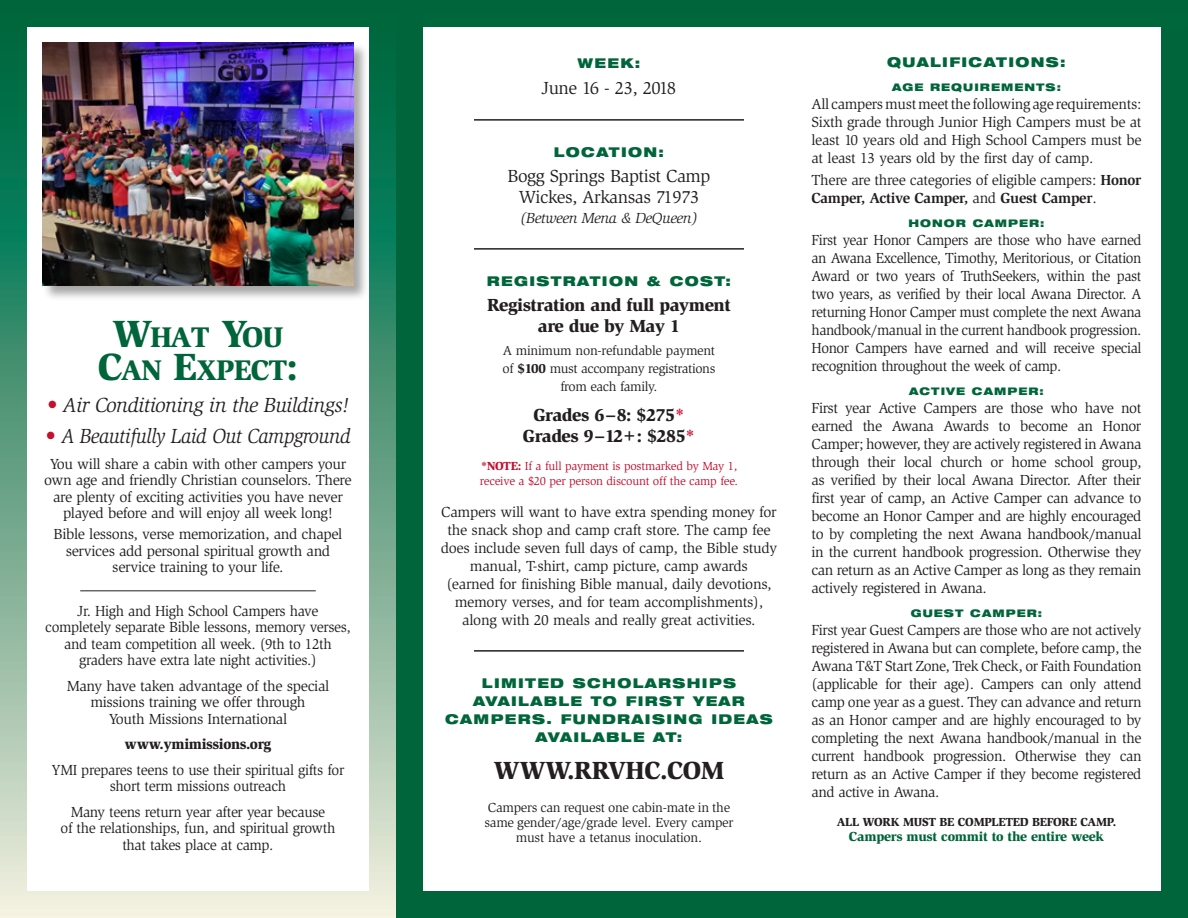
<style>
.page{position:relative;width:1188px;height:918px;background:#fff}
.page>*{position:absolute;margin:0;border:0;box-sizing:border-box;transform-origin:0 0}
.t1{font:900 29.25px/33px "Slimbach";letter-spacing:-.025em;color:#00653a;text-align:center}
.t2{font:900 25.5px "Slimbach";letter-spacing:-.025em;color:#231f20}
.t3{font:italic 21px "Slimbach";letter-spacing:-.025em;color:#231f20}
.t4{font:italic 21px "Slimbach";letter-spacing:-.025em;color:#231f20;scale:.92 1}
.t5{font:900 18px/21px "Slimbach";letter-spacing:-.025em;color:#231f20;text-align:center}
.t6{font:18px "Slimbach";letter-spacing:-.025em;color:#231f20}
.t7{font:15px/18px "Slimbach";letter-spacing:-.025em;color:#231f20;text-align:center}
.t8{font:15px/18px "Slimbach";letter-spacing:-.025em;color:#231f20;text-align:justify;scale:.96 1}
.t9{font:italic 15px "Slimbach";letter-spacing:-.025em;color:#231f20}
.t10{font:900 15px "Slimbach";letter-spacing:-.025em;color:#231f20}
.t11{font:13.5px/18px "Slimbach";letter-spacing:-.02em;color:#231f20;text-align:center}
.t12{font:900 expanded 13.5px/18px "Helvetica Neue";letter-spacing:.1em;color:#00653a;text-align:center}
.t13{font:900 13.5px "Slimbach";letter-spacing:-.02em;color:#00653a}
.t14{font:12px/15px "Slimbach";letter-spacing:-.02em;color:#c3102f}
.t15{font:900 12px "Slimbach";letter-spacing:-.02em;color:#231f20}
.t16{font:900 expanded 10.5px "Helvetica Neue";letter-spacing:.1em;color:#00653a}
.s1{font-size:39px}
.s2{color:#c3102f}
.s3{font-weight:900}
.s4{font-weight:700}
</style>
<div class="page">
<div style="left:1161px;top:0;width:27px;height:918px;background:#00653a"></div>
<div style="left:0;top:0;width:1188px;height:27px;background:#00653b"></div>
<div style="left:0;top:891px;width:1188px;height:27px;background:#00653a"></div>
<hr style="left:474px;top:119px;width:270px;height:2px;background:#231f20">
<hr style="left:474px;top:248px;width:270px;height:2px;background:#231f20">
<hr style="left:474px;top:650px;width:270px;height:2px;background:#231f20">
<div style="left:396px;top:0;width:27px;height:918px;background:#00653a"></div>
<svg style="left:0;top:27px;width:396px;height:891px;background:#7bb095"></svg>
<div style="left:27px;top:27px;width:342px;height:864px;background:#fff"></div>
<hr style="left:80px;top:590px;width:236px;height:1px;background:#231f20">
<div style="left:42px;top:42px;width:327px;height:260px;background:#231f20;opacity:.4"></div>
<img style="left:43px;top:43px;width:310px;height:243px">
<p class="t1" style="left:98px;top:321px;width:202px"><span class="s1">W</span>HAT <span class="s1">Y</span>OU<br><span class="s1">C</span>AN <span class="s1">E</span>XPECT<span class="s1">:</span></p>
<p class="t3" style="left:47px;top:393px;width:304px"><span class="s2">•</span> Air Conditioning in the Buildings!</p>
<p class="t4" style="left:45px;top:424px;width:334px"><span class="s2">•</span> A Beautifully Laid Out Campground</p>
<p class="t7" style="left:44px;top:456px;width:309px;line-height:16.5px">You will share a cabin with other campers your own age and friendly Christian counselors. There are plenty of exciting activities you have never played before and will enjoy all week long!</p>
<p class="t7" style="left:54px;top:526px;width:290px;line-height:16.5px">Bible lessons, verse memorization, and chapel services add personal spiritual growth and service training to your life.</p>
<p class="t7" style="left:45px;top:603px;width:307px;line-height:16.5px">Jr. High and High School Campers have completely separate Bible lessons, memory verses, and team competition all week. (9th to 12th graders have extra late night activities.)</p>
<p class="t7" style="left:67px;top:678px;width:264px;line-height:16.5px">Many have taken advantage of the special missions training we offer through<br>Youth Missions International</p>
<p class="t10" style="left:125px;top:735px;width:148px">www.ymimissions.org</p>
<p class="t7" style="left:52px;top:762px;width:294px;line-height:16.5px">YMI prepares teens to use their spiritual gifts for short term missions outreach</p>
<p class="t7" style="left:61px;top:804px;width:276px;line-height:16.5px">Many teens return year after year because<br>of the relationships, fun, and spiritual growth that takes place at camp.</p>
<p class="t12" style="left:578px;top:54px;width:64px">WEEK:</p>
<p class="t6" style="left:542px;top:77px;width:136px">June 16 - 23, 2018</p>
<p class="t12" style="left:554px;top:142px;width:112px">LOCATION:</p>
<p class="t6" style="left:508px;top:166px;width:204px">Bogg Springs Baptist Camp</p>
<p class="t6" style="left:518px;top:187px;width:183px">Wickes, Arkansas 71973</p>
<p class="t9" style="left:520px;top:209px;width:179px">(Between Mena &amp; DeQueen)</p>
<p class="t12" style="left:487px;top:271px;width:246px">REGISTRATION &amp; COST:</p>
<p class="t5" style="left:487px;top:294px;width:245px">Registration and full payment are due by May 1</p>
<p class="t11" style="left:503px;top:341px;width:214px">A minimum non-refundable payment of <span class="s3">$100</span> must accompany registrations from each family.</p>
<p class="t5" style="left:533px;top:404px;width:153px">Grades 6–8: $275<span class="s2">*</span></p>
<p class="t5" style="left:523px;top:425px;width:174px">Grades 9–12+: $285<span class="s2">*</span></p>
<p class="t14" style="left:480px;top:459px;width:260px"><span class="s3">*NOTE:</span> If a full payment is postmarked by May 1, receive a $20 per person discount off the camp fee.</p>
<p class="t7" style="left:441px;top:503px;width:338px">Campers will want to have extra spending money for the snack shop and camp craft store. The camp fee does include seven full days of camp, the Bible study manual, T-shirt, camp picture, camp awards<br>(earned for finishing Bible manual, daily devotions, memory verses, and for team accomplishments), along with 20 meals and really great activities.</p>
<p class="t12" style="left:445px;top:673px;width:329px">LIMITED SCHOLARSHIPS<br>AVAILABLE TO FIRST YEAR<br>CAMPERS. FUNDRAISING IDEAS<br>AVAILABLE AT:</p>
<p class="t2" style="left:494px;top:755px;width:232px">WWW.RRVHC.COM</p>
<p class="t11" style="left:484px;top:800px;width:251px;line-height:15px">Campers can request one cabin-mate in the same gender/age/grade level. Every camper must have a tetanus inoculation.</p>
<p class="t12" style="left:887px;top:52px;width:180px">QUALIFICATIONS:</p>
<p class="t16" style="left:892px;top:80px;width:170px">AGE REQUIREMENTS:</p>
<p class="t7" style="left:812px;top:95px;width:332px;text-align:justify">All campers must meet the following age requirements:<br>Sixth grade through Junior High Campers must be at least 10 years old and High School Campers must be at least 13 years old by the first day of camp.</p>
<p class="t7" style="left:812px;top:171px;width:332px;text-align:left">There are three categories of eligible campers: <span class="s4">Honor<br>Camper, Active Camper,</span> and <span class="s4">Guest Camper</span>.</p>
<p class="t16" style="left:908px;top:217px;width:138px">HONOR CAMPER:</p>
<p class="t8" style="left:812px;top:231px;width:345px">First year Honor Campers are those who have earned an Awana Excellence, Timothy, Meritorious, or Citation Award or two years of TruthSeekers, within the past two years, as verified by their local Awana Director. A returning Honor Camper must complete the next Awana handbook/manual in the current handbook progression.<br>Honor Campers have earned and will receive special recognition throughout the week of camp.</p>
<p class="t16" style="left:909px;top:385px;width:136px">ACTIVE CAMPER:</p>
<p class="t7" style="left:812px;top:399px;width:332px;text-align:justify">First year Active Campers are those who have not earned the Awana Awards to become an Honor Camper; however, they are actively registered in Awana through their local church or home school group, as verified by their local Awana Director. After their first year of camp, an Active Camper can advance to become an Honor Camper and are highly encouraged to by completing the next Awana handbook/manual in the current handbook progression. Otherwise they can return as an Active Camper as long as they remain actively registered in Awana.</p>
<p class="t16" style="left:911px;top:607px;width:133px">GUEST CAMPER:</p>
<p class="t7" style="left:812px;top:621px;width:332px;text-align:justify">First year Guest Campers are those who are not actively registered in Awana but can complete, before camp, the Awana T&amp;T Start Zone, Trek Check, or Faith Foundation (applicable for their age). Campers can only attend camp one year as a guest. They can advance and return as an Honor camper and are highly encouraged to by completing the next Awana handbook/manual in the current handbook progression. Otherwise they can return as an Active Camper if they become registered and active in Awana.</p>
<p class="t15" style="left:837px;top:814px;width:281px">ALL WORK MUST BE COMPLETED BEFORE CAMP.</p>
<p class="t13" style="left:849px;top:828px;width:257px">Campers must commit to the entire week</p>
</div>
